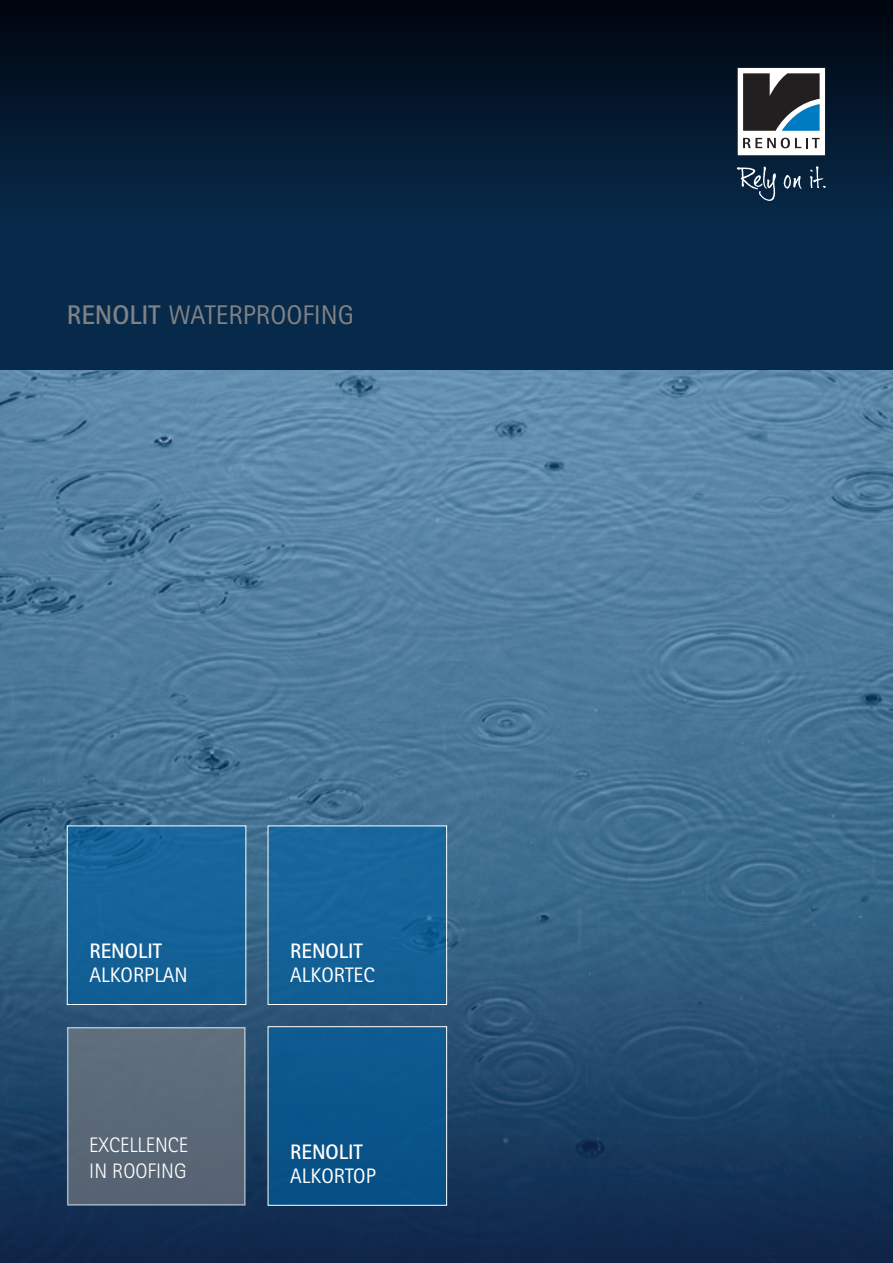
<style>
.page{position:relative;width:893px;height:1263px;background:#fff}
.page>*{position:absolute;margin:0;border:0;box-sizing:border-box;transform-origin:0 0}
.t1{font:27px "Rotis Sans Serif Pro";color:#808285}
.t2{font:21px/24px "Rotis Sans Serif Pro";color:#fff}
.t3{font:300 21px "Rotis Sans Serif Pro";color:#fff}
.s1{font-weight:700}
</style>
<div class="page">
<img style="left:0;top:370px;width:893px;height:893px">
<div style="left:0;top:0;width:893px;height:370px;background:#082a4a"></div>
<div style="left:0;top:0;width:893px;height:220px;background:linear-gradient(to bottom,#00050e,#072949)"></div>
<svg style="left:737px;top:67px;width:89px;height:89px;background:#7e868c"></svg>
<svg style="left:784px;top:175px;width:18px;height:14px"></svg>
<svg style="left:810px;top:166px;width:16px;height:22px"></svg>
<svg style="left:737px;top:167px;width:39px;height:34px"></svg>
<div style="left:67px;top:1027px;width:179px;height:178px;background:#5a6977"></div>
<div style="left:268px;top:826px;width:178px;height:179px;background:#156499"></div>
<div style="left:268px;top:826px;width:179px;height:179px;border:1px solid #fff"></div>
<div style="left:67px;top:826px;width:179px;height:179px;background:#146398"></div>
<div style="left:67px;top:826px;width:179px;height:179px;border:1px solid #fff"></div>
<div style="left:268px;top:1027px;width:178px;height:178px;background:#09558b"></div>
<div style="left:268px;top:1026px;width:179px;height:179px;border:1px solid #fff"></div>
<p class="t1" style="left:67px;top:299px;width:288px"><span class="s1">RENOLIT</span> WATERPROOFING</p>
<p class="t2" style="left:89px;top:939px;width:100px"><span class="s1">RENOLIT<br></span>ALKORPLAN</p>
<p class="t3" style="left:89px;top:1133px;width:100px">EXCELLENCE</p>
<p class="t3" style="left:89px;top:1158px;width:99px">IN ROOFING</p>
<p class="t2" style="left:290px;top:939px;width:86px"><span class="s1">RENOLIT<br></span>ALKORTEC</p>
<p class="t2" style="left:290px;top:1140px;width:87px"><span class="s1">RENOLIT<br></span>ALKORTOP</p>
</div>
